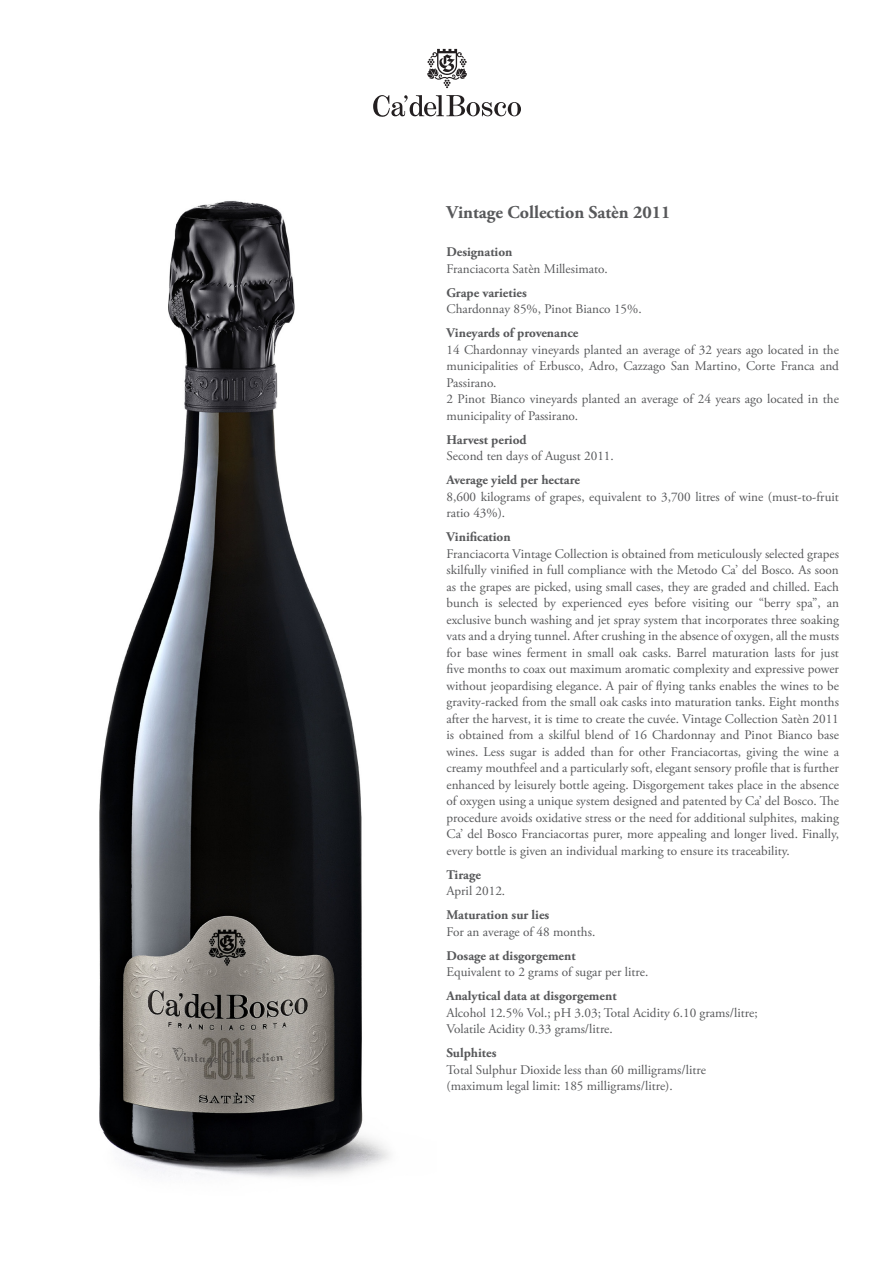
<style>
.page{position:relative;width:893px;height:1263px;background:#fff}
.page>*{position:absolute;margin:0;border:0;box-sizing:border-box;transform-origin:0 0}
.t1{font:700 18px "Adobe Garamond Pro";color:#57585a}
.t2{font:13.2px/16.5px "Adobe Garamond Pro";color:#57585a;text-align:justify}
.t3{font:700 13.2px "Adobe Garamond Pro";color:#57585a}
</style>
<div class="page">
<svg style="left:427px;top:49px;width:40px;height:39px"></svg>
<svg style="left:373px;top:95px;width:148px;height:22px"></svg>
<img style="left:99px;top:200px;width:291px;height:978px">
<p class="t1" style="left:446px;top:202px;width:226px">Vintage Collection Satèn 2011</p>
<p class="t3" style="left:446px;top:244px;width:67px">Designation</p>
<p class="t2" style="left:446px;top:261px;width:163px">Franciacorta Satèn Millesimato.</p>
<p class="t3" style="left:446px;top:285px;width:82px">Grape varieties</p>
<p class="t2" style="left:446px;top:301px;width:197px">Chardonnay 85%, Pinot Bianco 15%.</p>
<p class="t3" style="left:446px;top:325px;width:133px">Vineyards of provenance</p>
<p class="t2" style="left:446px;top:342px;width:394px">14 Chardonnay vineyards planted an average of 32 years ago located in the municipalities of Erbusco, Adro, Cazzago San Martino, Corte Franca and Passirano.</p>
<p class="t2" style="left:446px;top:391px;width:394px">2 Pinot Bianco vineyards planted an average of 24 years ago located in the municipality of Passirano.</p>
<p class="t3" style="left:446px;top:432px;width:82px">Harvest period</p>
<p class="t2" style="left:446px;top:448px;width:169px">Second ten days of August 2011.</p>
<p class="t3" style="left:446px;top:472px;width:135px">Average yield per hectare</p>
<p class="t2" style="left:446px;top:489px;width:394px">8,600 kilograms of grapes, equivalent to 3,700 litres of wine (must-to-fruit ratio 43%).</p>
<p class="t3" style="left:446px;top:529px;width:66px">Vinification</p>
<p class="t2" style="left:446px;top:546px;width:394px">Franciacorta Vintage Collection is obtained from meticulously selected grapes skilfully vinified in full compliance with the Metodo Ca’ del Bosco. As soon as the grapes are picked, using small cases, they are graded and chilled. Each bunch is selected by experienced eyes before visiting our “berry spa”, an exclusive bunch washing and jet spray system that incorporates three soaking vats and a drying tunnel. After crushing in the absence of oxygen, all the musts for base wines ferment in small oak casks. Barrel maturation lasts for just five months to coax out maximum aromatic complexity and expressive power without jeopardising elegance. A pair of flying tanks enables the wines to be gravity-racked from the small oak casks into maturation tanks. Eight months after the harvest, it is time to create the cuvée. Vintage Collection Satèn 2011 is obtained from a skilful blend of 16 Chardonnay and Pinot Bianco base wines. Less sugar is added than for other Franciacortas, giving the wine a creamy mouthfeel and a particularly soft, elegant sensory profile that is further enhanced by leisurely bottle ageing. Disgorgement takes place in the absence of oxygen using a unique system designed and patented by Ca’ del Bosco. The procedure avoids oxidative stress or the need for additional sulphites, making Ca’ del Bosco Franciacortas purer, more appealing and longer lived. Finally, every bottle is given an individual marking to ensure its traceability.</p>
<p class="t3" style="left:446px;top:867px;width:36px">Tirage</p>
<p class="t2" style="left:446px;top:883px;width:60px">April 2012.</p>
<p class="t3" style="left:446px;top:907px;width:104px">Maturation sur lies</p>
<p class="t2" style="left:446px;top:924px;width:150px">For an average of 48 months.</p>
<p class="t3" style="left:446px;top:948px;width:131px">Dosage at disgorgement</p>
<p class="t2" style="left:446px;top:964px;width:203px">Equivalent to 2 grams of sugar per litre.</p>
<p class="t3" style="left:446px;top:988px;width:172px">Analytical data at disgorgement</p>
<p class="t2" style="left:446px;top:1005px;width:313px">Alcohol 12.5% Vol.; pH 3.03; Total Acidity 6.10 grams/litre;</p>
<p class="t2" style="left:446px;top:1021px;width:168px">Volatile Acidity 0.33 grams/litre.</p>
<p class="t3" style="left:446px;top:1045px;width:51px">Sulphites</p>
<p class="t2" style="left:446px;top:1062px;width:261px">Total Sulphur Dioxide less than 60 milligrams/litre</p>
<p class="t2" style="left:446px;top:1078px;width:228px">(maximum legal limit: 185 milligrams/litre).</p>
</div>
